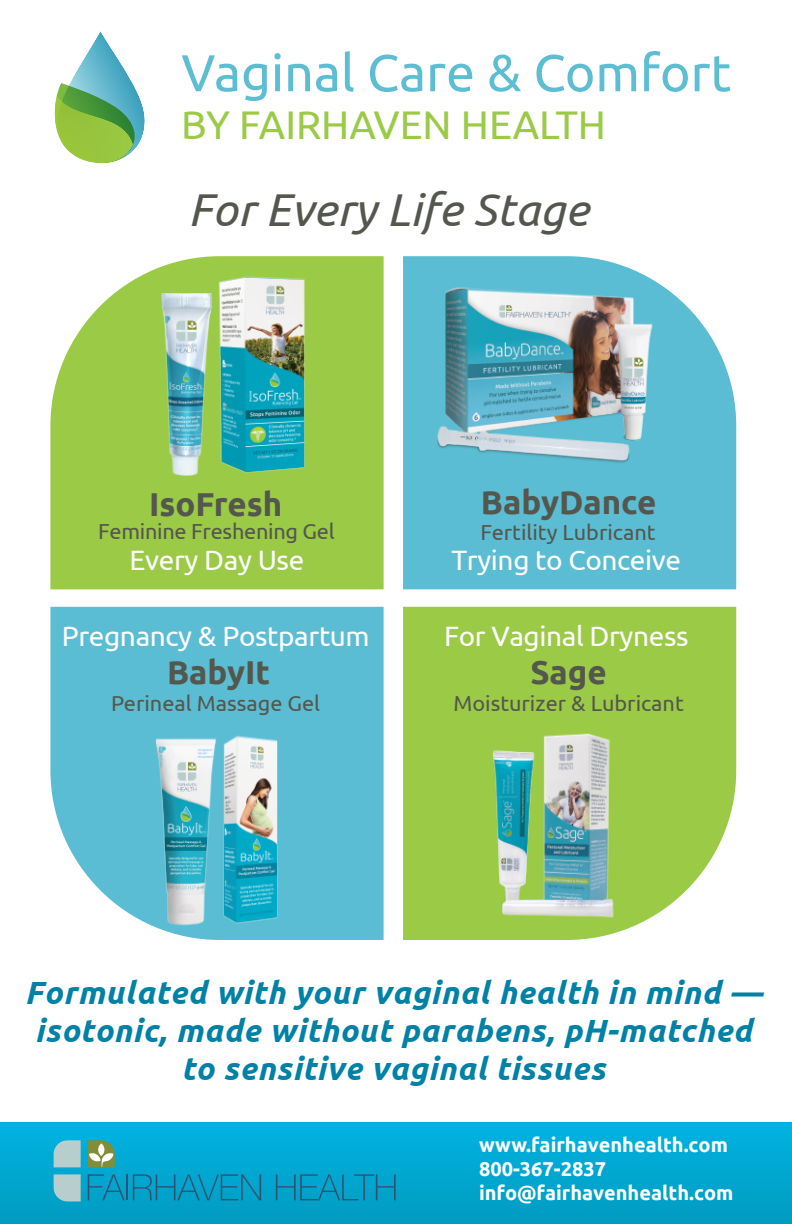
<style>
.page{position:relative;width:792px;height:1224px;background:#fff}
.page>*{position:absolute;margin:0;border:0;box-sizing:border-box;transform-origin:0 0}
.t1{font:51.8px "Ubuntu";color:#5dbdd3}
.t2{font:italic 46px "Ubuntu";color:#54574e}
.t3{font:40px "Ubuntu";color:#9bca46}
.t4{font:700 33px "Ubuntu";color:#54574e}
.t5{font:italic 700 32px/38.4px "Ubuntu";letter-spacing:.025em;color:#0081a6;text-align:center}
.t6{font:28px "Ubuntu";letter-spacing:-.015em;color:#fff}
.t7{font:21.8px "Ubuntu";color:#54574e}
.t8{font:700 20px/24px "Ubuntu";color:#fff}
</style>
<div class="page">
<div style="left:0;top:1122px;width:792px;height:102px;background:linear-gradient(to bottom,#00b3e1,#019bc0)"></div>
<svg style="left:50px;top:256px;width:334px;height:333px;background:#a3ce55"></svg>
<svg style="left:403px;top:256px;width:333px;height:333px;background:#6ac3d7"></svg>
<svg style="left:50px;top:607px;width:334px;height:333px;background:#67c1d6"></svg>
<svg style="left:403px;top:607px;width:333px;height:333px;background:#a3ce55"></svg>
<svg style="left:58px;top:31px;width:87px;height:132px"></svg>
<svg style="left:54px;top:83px;width:85px;height:80px;background:#85bd72"></svg>
<svg style="left:88px;top:1174px;width:173px;height:26px;background:#0994ba"></svg>
<svg style="left:276px;top:1174px;width:120px;height:26px;background:#0895bc"></svg>
<svg style="left:54px;top:1174px;width:27px;height:27px"></svg>
<svg style="left:54px;top:1140px;width:27px;height:27px"></svg>
<svg style="left:88px;top:1140px;width:27px;height:27px"></svg>
<img style="left:159px;top:271px;width:156px;height:205px">
<img style="left:423px;top:279px;width:241px;height:197px">
<img style="left:156px;top:728px;width:126px;height:204px">
<img style="left:453px;top:728px;width:196px;height:196px">
<h1 class="t1" style="left:181px;top:51px;width:552px">Vaginal Care &amp; Comfort</h1>
<p class="t3" style="left:181px;top:108px;width:426px">BY FAIRHAVEN HEALTH</p>
<h2 class="t2" style="left:188px;top:190px;width:402px">For Every Life Stage</h2>
<p class="t4" style="left:149px;top:491px;width:135px">IsoFresh</p>
<p class="t7" style="left:98px;top:522px;width:238px">Feminine Freshening Gel</p>
<p class="t4" style="left:481px;top:489px;width:177px">BabyDance</p>
<p class="t7" style="left:480px;top:522px;width:177px">Fertility Lubricant</p>
<p class="t6" style="left:129px;top:548px;width:176px">Every Day Use</p>
<p class="t6" style="left:451px;top:548px;width:231px">Trying to Conceive</p>
<p class="t6" style="left:62px;top:624px;width:309px">Pregnancy &amp; Postpartum</p>
<p class="t6" style="left:444px;top:624px;width:246px">For Vaginal Dryness</p>
<p class="t4" style="left:167px;top:659px;width:105px">BabyIt</p>
<p class="t7" style="left:111px;top:694px;width:210px">Perineal Massage Gel</p>
<p class="t4" style="left:530px;top:659px;width:78px">Sage</p>
<p class="t7" style="left:453px;top:694px;width:232px">Moisturizer &amp; Lubricant</p>
<p class="t5" style="left:25px;top:975px;width:739px">Formulated with your vaginal health in mind — isotonic, made without parabens, pH-matched to sensitive vaginal tissues</p>
<p class="t8" style="left:479px;top:1134px;width:256px">www.fairhavenhealth.com<br>800-367-2837 info@fairhavenhealth.com</p>
</div>
